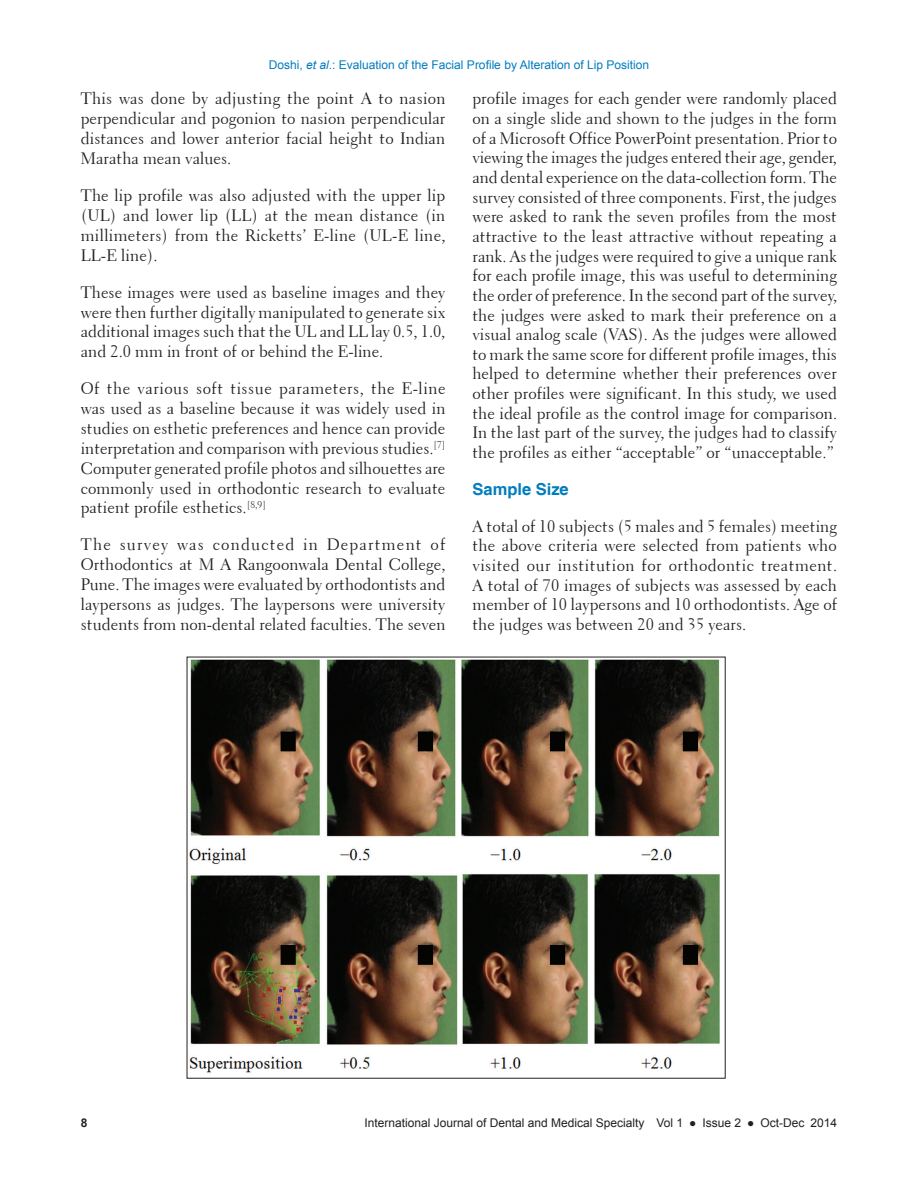
<style>
.page{position:relative;width:918px;height:1188px;background:#fff}
.page>*{position:absolute;margin:0;border:0;box-sizing:border-box;transform-origin:0 0}
.TX{font:16.5px/19.6px "Transitional 521 BT Roman A";color:#231f20;text-align:justify}
.t1{font:700 16.5px "Helvetica";color:#007dbe}
.t2{font:12px "Arial";color:#231f20}
.t3{font:12px "Arial";color:#007dbe}
.t4{font:700 12px "Arial";color:#231f20}
.s1{font-style:italic}
</style>
<div class="page">
<img style="left:189px;top:659px;width:531px;height:414px">
<p class="t3" style="left:269px;top:57px;width:382px">Doshi, <span class="s1">et al</span>.: Evaluation of the Facial Profile by Alteration of Lip Position</p>
<p class="TX" style="left:81px;top:89px;width:366px">This was done by adjusting the point A to nasion perpendicular and pogonion to nasion perpendicular distances and lower anterior facial height to Indian Maratha mean values.</p>
<p class="TX" style="left:81px;top:186px;width:366px">The lip profile was also adjusted with the upper lip (UL) and lower lip (LL) at the mean distance (in millimeters) from the Ricketts’ E-line (UL-E line, LL-E line).</p>
<p class="TX" style="left:81px;top:282px;width:366px">These images were used as baseline images and they were then further digitally manipulated to generate six additional images such that the UL and LL lay 0.5, 1.0, and 2.0 mm in front of or behind the E-line.</p>
<p class="TX" style="left:81px;top:379px;width:366px">Of the various soft tissue parameters, the E-line was used as a baseline because it was widely used in studies on esthetic preferences and hence can provide interpretation and comparison with previous studies.<sup>[7] </sup>Computer generated profile photos and silhouettes are commonly used in orthodontic research to evaluate patient profile esthetics.<sup>[8,9]</sup></p>
<p class="TX" style="left:81px;top:535px;width:366px">The survey was conducted in Department of Orthodontics at M A Rangoonwala Dental College, Pune. The images were evaluated by orthodontists and laypersons as judges. The laypersons were university students from non-dental related faculties. The seven</p>
<p class="TX" style="left:472px;top:89px;width:366px">profile images for each gender were randomly placed on a single slide and shown to the judges in the form of a Microsoft Office PowerPoint presentation. Prior to viewing the images the judges entered their age, gender, and dental experience on the data-collection form. The survey consisted of three components. First, the judges were asked to rank the seven profiles from the most attractive to the least attractive without repeating a rank. As the judges were required to give a unique rank for each profile image, this was useful to determining the order of preference. In the second part of the survey, the judges were asked to mark their preference on a visual analog scale (VAS). As the judges were allowed to mark the same score for different profile images, this helped to determine whether their preferences over other profiles were significant. In this study, we used the ideal profile as the control image for comparison.<br>In the last part of the survey, the judges had to classify the profiles as either “acceptable” or “unacceptable.”</p>
<h2 class="t1" style="left:472px;top:479px;width:98px">Sample Size</h2>
<p class="TX" style="left:472px;top:516px;width:366px">A total of 10 subjects (5 males and 5 females) meeting the above criteria were selected from patients who visited our institution for orthodontic treatment.<br>A total of 70 images of subjects was assessed by each member of 10 laypersons and 10 orthodontists. Age of the judges was between 20 and 35 years.</p>
<p class="t4" style="left:81px;top:1115px;width:8px">8</p>
<p class="t2" style="left:364px;top:1115px;width:474px">International Journal of Dental and Medical Specialty Vol 1 ● Issue 2 ● Oct-Dec 2014</p>
</div>
